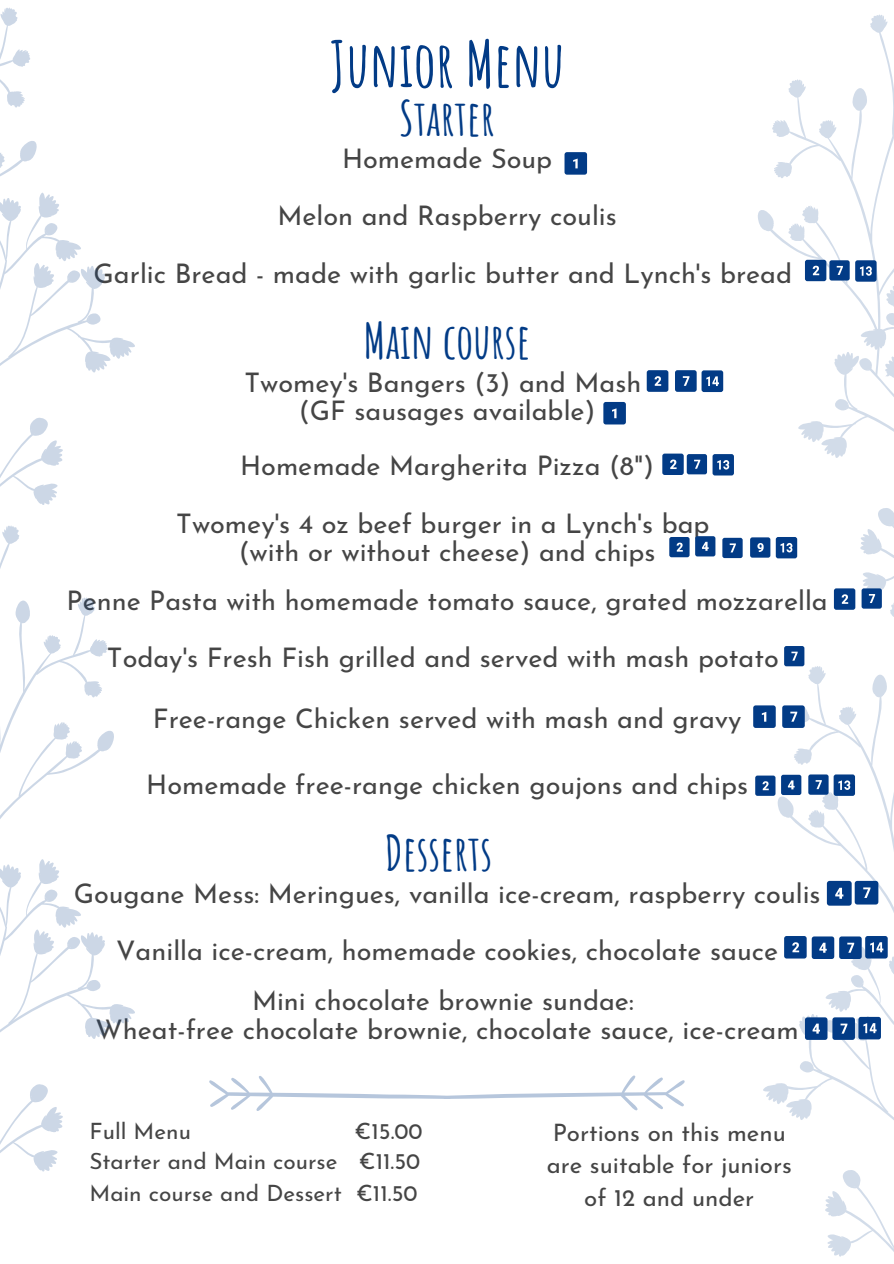
<style>
.page{position:relative;width:894px;height:1264px;background:#fff}
.page>*{position:absolute;margin:0;border:0;box-sizing:border-box;transform-origin:0 0}
.t1{font:700 62.55px "Amatic SC";color:#023b86}
.t2{font:700 48px "Amatic SC";color:#023b86}
.t3{font:27px "Josefin Sans";color:#454545}
.t4{font:24px/32.7px "Josefin Sans";color:#454545;text-align:center}
.t5{font:22.5px "Josefin Sans";color:#454545}
</style>
<div class="page">
<svg style="left:0;top:956px;width:94px;height:216px"></svg>
<svg style="left:84px;top:1003px;width:51px;height:36px"></svg>
<svg style="left:33px;top:1148px;width:25px;height:23px"></svg>
<svg style="left:86px;top:979px;width:15px;height:13px"></svg>
<svg style="left:28px;top:1083px;width:35px;height:49px"></svg>
<svg style="left:0;top:627px;width:114px;height:329px"></svg>
<svg style="left:0;top:295px;width:95px;height:332px"></svg>
<svg style="left:84px;top:337px;width:51px;height:36px"></svg>
<svg style="left:33px;top:482px;width:25px;height:23px"></svg>
<svg style="left:86px;top:313px;width:15px;height:13px"></svg>
<svg style="left:28px;top:417px;width:35px;height:49px"></svg>
<svg style="left:0;top:7px;width:105px;height:288px"></svg>
<svg style="left:766px;top:666px;width:127px;height:274px"></svg>
<svg style="left:792px;top:748px;width:20px;height:17px"></svg>
<svg style="left:776px;top:795px;width:20px;height:24px"></svg>
<svg style="left:772px;top:34px;width:121px;height:244px"></svg>
<svg style="left:870px;top:14px;width:18px;height:20px"></svg>
<svg style="left:787px;top:78px;width:19px;height:21px"></svg>
<svg style="left:772px;top:119px;width:18px;height:19px"></svg>
<svg style="left:818px;top:119px;width:18px;height:20px"></svg>
<svg style="left:772px;top:161px;width:21px;height:18px"></svg>
<svg style="left:787px;top:205px;width:32px;height:37px"></svg>
<svg style="left:850px;top:87px;width:20px;height:25px"></svg>
<svg style="left:758px;top:209px;width:18px;height:24px"></svg>
<svg style="left:791px;top:278px;width:102px;height:457px"></svg>
<svg style="left:796px;top:420px;width:52px;height:39px"></svg>
<svg style="left:832px;top:282px;width:61px;height:97px"></svg>
<svg style="left:832px;top:398px;width:17px;height:14px"></svg>
<svg style="left:858px;top:506px;width:35px;height:50px"></svg>
<svg style="left:209px;top:1075px;width:475px;height:36px"></svg>
<div style="left:564px;top:152px;width:23px;height:23px;background:#023b86;border-radius:3px"></div>
<svg style="left:573px;top:159px;width:4px;height:9px"></svg>
<div style="left:829px;top:260px;width:20px;height:20px;background:#023b86;border-radius:2px"></div>
<svg style="left:836px;top:266px;width:6px;height:9px"></svg>
<div style="left:804px;top:260px;width:22px;height:21px;background:#023b86;border-radius:2px"></div>
<svg style="left:812px;top:266px;width:7px;height:9px"></svg>
<div style="left:854px;top:260px;width:22px;height:22px;background:#023b86;border-radius:2px"></div>
<svg style="left:859px;top:266px;width:12px;height:10px"></svg>
<div style="left:674px;top:370px;width:22px;height:22px;background:#023b86;border-radius:2px"></div>
<svg style="left:682px;top:376px;width:7px;height:10px"></svg>
<div style="left:646px;top:370px;width:22px;height:22px;background:#023b86;border-radius:2px"></div>
<svg style="left:654px;top:376px;width:7px;height:10px"></svg>
<div style="left:701px;top:370px;width:22px;height:22px;background:#023b86;border-radius:2px"></div>
<svg style="left:706px;top:376px;width:12px;height:10px"></svg>
<div style="left:603px;top:402px;width:22px;height:22px;background:#023b86;border-radius:3px"></div>
<svg style="left:612px;top:408px;width:4px;height:10px"></svg>
<div style="left:686px;top:454px;width:20px;height:20px;background:#023b86;border-radius:2px"></div>
<svg style="left:694px;top:460px;width:6px;height:9px"></svg>
<div style="left:662px;top:453px;width:21px;height:22px;background:#023b86;border-radius:2px"></div>
<svg style="left:670px;top:459px;width:6px;height:10px"></svg>
<div style="left:712px;top:454px;width:21px;height:21px;background:#023b86;border-radius:2px"></div>
<svg style="left:717px;top:460px;width:12px;height:9px"></svg>
<svg style="left:860px;top:570px;width:33px;height:49px"></svg>
<div style="left:833px;top:588px;width:22px;height:21px;background:#023b86;border-radius:2px"></div>
<svg style="left:841px;top:594px;width:6px;height:10px"></svg>
<div style="left:783px;top:646px;width:21px;height:20px;background:#023b86;border-radius:2px"></div>
<svg style="left:791px;top:651px;width:6px;height:9px"></svg>
<div style="left:753px;top:705px;width:22px;height:23px;background:#023b86;border-radius:3px"></div>
<svg style="left:761px;top:712px;width:5px;height:9px"></svg>
<div style="left:782px;top:705px;width:22px;height:23px;background:#023b86;border-radius:3px"></div>
<svg style="left:790px;top:705px;width:20px;height:19px"></svg>
<div style="left:669px;top:537px;width:20px;height:20px;background:#023b86;border-radius:2px"></div>
<svg style="left:676px;top:542px;width:6px;height:9px"></svg>
<div style="left:695px;top:536px;width:20px;height:20px;background:#023b86;border-radius:2px"></div>
<svg style="left:702px;top:542px;width:6px;height:9px"></svg>
<div style="left:722px;top:538px;width:20px;height:20px;background:#023b86;border-radius:2px"></div>
<svg style="left:729px;top:543px;width:6px;height:9px"></svg>
<div style="left:749px;top:537px;width:21px;height:20px;background:#023b86;border-radius:2px"></div>
<svg style="left:757px;top:543px;width:6px;height:9px"></svg>
<div style="left:775px;top:537px;width:22px;height:21px;background:#023b86;border-radius:2px"></div>
<svg style="left:780px;top:543px;width:12px;height:9px"></svg>
<div style="left:755px;top:775px;width:20px;height:20px;background:#023b86;border-radius:2px"></div>
<svg style="left:762px;top:781px;width:6px;height:9px"></svg>
<div style="left:780px;top:774px;width:21px;height:21px;background:#023b86;border-radius:2px"></div>
<svg style="left:787px;top:780px;width:7px;height:9px"></svg>
<div style="left:808px;top:774px;width:20px;height:20px;background:#023b86;border-radius:2px"></div>
<div style="left:833px;top:774px;width:21px;height:21px;background:#023b86;border-radius:2px"></div>
<svg style="left:807px;top:780px;width:43px;height:49px"></svg>
<div style="left:826px;top:880px;width:25px;height:25px;background:#023b86;border-radius:3px"></div>
<svg style="left:835px;top:887px;width:8px;height:11px"></svg>
<div style="left:854px;top:880px;width:24px;height:24px;background:#023b86;border-radius:3px"></div>
<svg style="left:863px;top:887px;width:7px;height:11px"></svg>
<div style="left:838px;top:936px;width:23px;height:23px;background:#023b86;border-radius:3px"></div>
<div style="left:783px;top:936px;width:23px;height:22px;background:#023b86;border-radius:3px"></div>
<div style="left:864px;top:936px;width:23px;height:22px;background:#023b86;border-radius:3px"></div>
<div style="left:811px;top:936px;width:23px;height:23px;background:#023b86;border-radius:3px"></div>
<svg style="left:763px;top:940px;width:130px;height:317px"></svg>
<p class="t1" style="left:330px;top:24px;width:236px">Junior Menu</p>
<p class="t2" style="left:399px;top:88px;width:97px">Starter</p>
<p class="t3" style="left:342px;top:148px;width:212px">Homemade Soup</p>
<p class="t3" style="left:277px;top:205px;width:341px">Melon and Raspberry coulis</p>
<p class="t3" style="left:94px;top:262px;width:699px">Garlic Bread - made with garlic butter and Lynch's bread</p>
<p class="t2" style="left:364px;top:310px;width:168px">Main course</p>
<p class="t3" style="left:244px;top:371px;width:398px">Twomey's Bangers (3) and Mash</p>
<p class="t3" style="left:299px;top:400px;width:298px">(GF sausages available)</p>
<p class="t3" style="left:240px;top:455px;width:415px">Homemade Margherita Pizza (8")</p>
<p class="t3" style="left:176px;top:512px;width:534px">Twomey's 4 oz beef burger in a Lynch's bap</p>
<p class="t3" style="left:239px;top:541px;width:418px">(with or without cheese) and chips</p>
<p class="t3" style="left:67px;top:590px;width:762px">Penne Pasta with homemade tomato sauce, grated mozzarella</p>
<p class="t3" style="left:107px;top:647px;width:673px">Today's Fresh Fish grilled and served with mash potato</p>
<p class="t3" style="left:153px;top:708px;width:590px">Free-range Chicken served with mash and gravy</p>
<p class="t3" style="left:146px;top:774px;width:603px">Homemade free-range chicken goujons and chips</p>
<p class="t2" style="left:385px;top:822px;width:109px">Desserts</p>
<p class="t3" style="left:74px;top:882px;width:748px">Gougane Mess: Meringues, vanilla ice-cream, raspberry coulis</p>
<p class="t3" style="left:116px;top:939px;width:663px">Vanilla ice-cream, homemade cookies, chocolate sauce</p>
<p class="t3" style="left:252px;top:990px;width:383px">Mini chocolate brownie sundae:</p>
<p class="t3" style="left:96px;top:1018px;width:704px">Wheat-free chocolate brownie, chocolate sauce, ice-cream</p>
<p class="t5" style="left:89px;top:1121px;width:103px">Full Menu</p>
<p class="t5" style="left:354px;top:1121px;width:69px">€15.00</p>
<p class="t5" style="left:89px;top:1152px;width:332px">Starter and Main course €11.50</p>
<p class="t5" style="left:89px;top:1183px;width:329px">Main course and Dessert €11.50</p>
<p class="t4" style="left:546px;top:1118px;width:246px">Portions on this menu are suitable for juniors of 12 and under</p>
</div>
